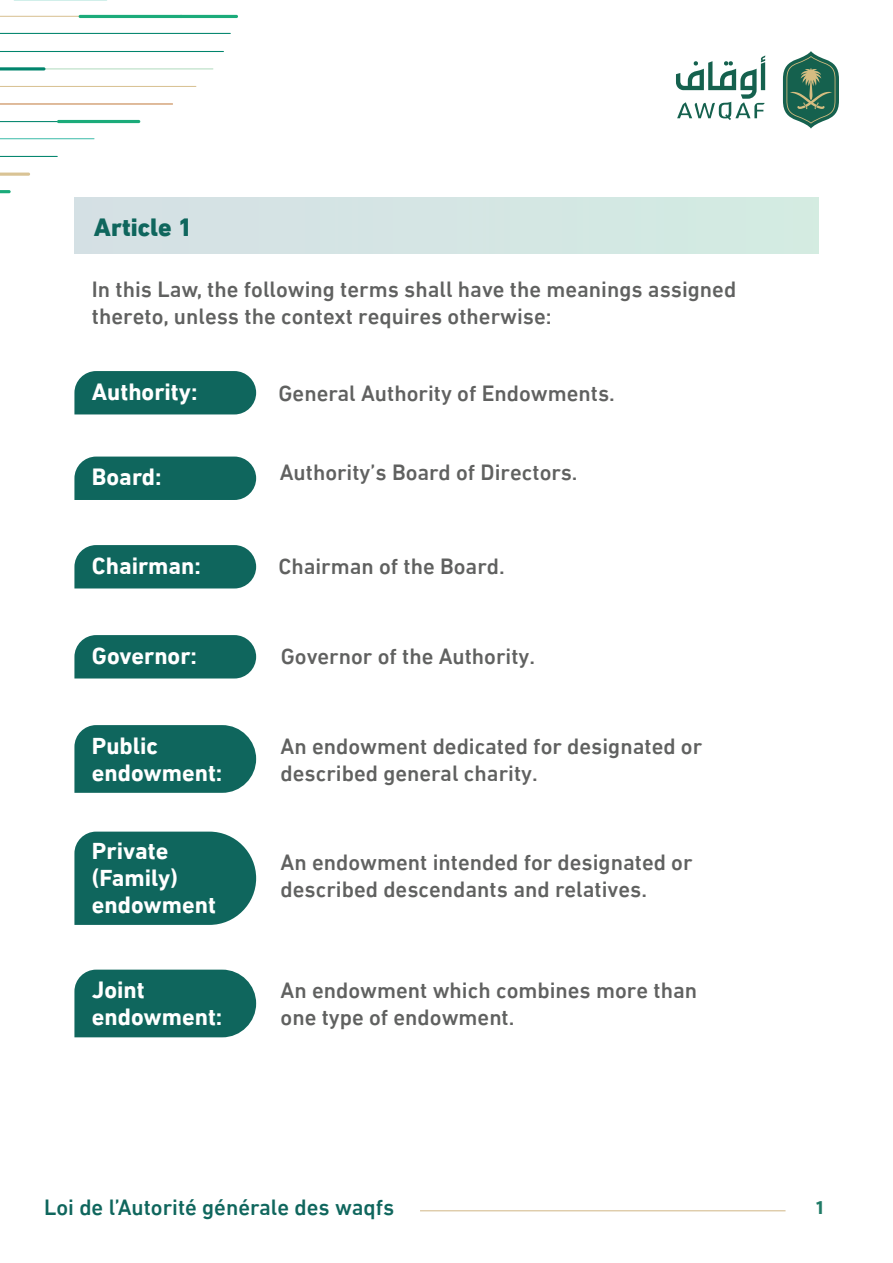
<style>
.page{position:relative;width:893px;height:1263px;background:#fff}
.page>*{position:absolute;margin:0;border:0;box-sizing:border-box;transform-origin:0 0}
.t1{font:800 25.5px "DIN Next LT Arabic";color:#0f665d}
.t2{font:700 24px/27px "DIN Next LT Arabic";color:#fff}
.t3{font:500 22.5px/27px "DIN Next LT Arabic";color:#606160}
.t4{font:500 22.5px "DIN Next LT Arabic";color:#0f665d}
.t5{font:700 18px "URWDIN Arabic";color:rgb(0 104 81/.88)}
.s1{color:#fff}
</style>
<div class="page">
<svg style="left:74px;top:832px;width:182px;height:93px;background:#1e6f67"></svg>
<div style="left:74px;top:198px;width:744px;height:56px;background:#d4e5e4"></div>
<div style="left:74px;top:371px;width:182px;height:43px;background:#0f665d"></div>
<div style="left:74px;top:457px;width:182px;height:43px;background:#0f665d"></div>
<div style="left:74px;top:545px;width:182px;height:43px;background:#0f665d"></div>
<div style="left:74px;top:635px;width:182px;height:43px;background:#0f665d"></div>
<svg style="left:74px;top:725px;width:182px;height:68px;background:#1c6e65"></svg>
<div style="left:74px;top:970px;width:182px;height:67px;background:#0f665d"></div>
<svg style="left:783px;top:51px;width:56px;height:78px"></svg>
<svg style="left:676px;top:55px;width:89px;height:65px"></svg>
<svg style="left:0;top:16px;width:79px;height:1px"></svg>
<svg style="left:0;top:51px;width:224px;height:1px"></svg>
<svg style="left:0;top:33px;width:231px;height:1px"></svg>
<hr style="left:43px;top:68px;width:170px;height:1px;background:#b3dcc0">
<svg style="left:0;top:86px;width:196px;height:1px"></svg>
<svg style="left:0;top:103px;width:173px;height:2px"></svg>
<svg style="left:0;top:173px;width:30px;height:3px"></svg>
<svg style="left:0;top:156px;width:58px;height:1px"></svg>
<svg style="left:0;top:138px;width:94px;height:1px"></svg>
<svg style="left:0;top:121px;width:57px;height:1px"></svg>
<svg style="left:0;top:190px;width:11px;height:3px"></svg>
<hr style="left:79px;top:15px;width:104px;height:3px;background:#1bab7a;border-radius:2px">
<hr style="left:179px;top:15px;width:59px;height:3px;background:#1bab7a;border-radius:2px">
<svg style="left:14px;top:0;width:93px;height:1px"></svg>
<hr style="left:57px;top:120px;width:83px;height:3px;background:#1bab7a;border-radius:2px">
<svg style="left:0;top:67px;width:45px;height:3px"></svg>
<hr style="left:420px;top:1210px;width:365px;height:1px;background:#d0b686">
<p class="t1" style="left:94px;top:213px;width:100px">Article 1</p>
<p class="t3" style="left:92px;top:276px;width:646px">In this Law, the following terms shall have the meanings assigned thereto, unless the context requires otherwise:<span class="s1">o</span></p>
<p class="t2" style="left:92px;top:378px;width:107px">Authority:</p>
<p class="t3" style="left:279px;top:380px;width:338px">General Authority of Endowments.</p>
<p class="t2" style="left:92px;top:463px;width:71px">Board:</p>
<p class="t3" style="left:280px;top:459px;width:299px">Authority’s Board of Directors.</p>
<p class="t2" style="left:92px;top:552px;width:111px">Chairman:</p>
<p class="t3" style="left:278px;top:552px;width:228px">Chairman of the Board.</p>
<p class="t2" style="left:92px;top:642px;width:107px">Governor:</p>
<p class="t3" style="left:281px;top:643px;width:256px">Governor of the Authority.</p>
<p class="t2" style="left:92px;top:732px;width:132px">Public endowment:</p>
<p class="t3" style="left:281px;top:732px;width:423px">An endowment dedicated for designated or described general charity.</p>
<p class="t2" style="left:92px;top:837px;width:126px">Private (Family) endowment</p>
<p class="t3" style="left:281px;top:848px;width:413px">An endowment intended for designated or described descendants and relatives.</p>
<p class="t2" style="left:92px;top:976px;width:132px">Joint endowment:</p>
<p class="t3" style="left:281px;top:977px;width:418px">An endowment which combines more than one type of endowment.</p>
<p class="t4" style="left:44px;top:1194px;width:352px">Loi de l’Autorité générale des waqfs</p>
<p class="t5" style="left:815px;top:1197px;width:11px">1</p>
</div>
